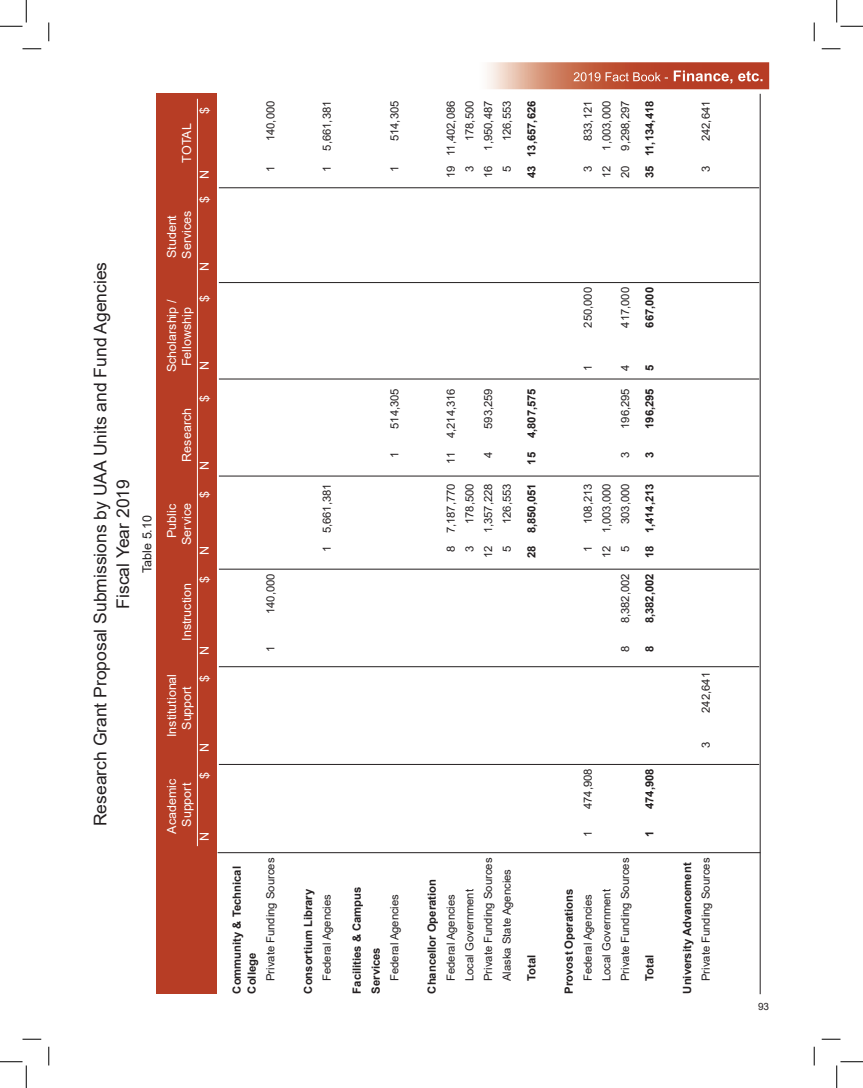
<style>
.page{position:relative;width:863px;height:1088px;background:#fff}
.page>*{position:absolute;margin:0;border:0;box-sizing:border-box;transform-origin:0 0}
.t1{font:17.5px/22.5px "Arial";color:#231f20;text-align:center}
.t2{font:12.5px "Arial";color:#fff}
.t3{font:12.5px "Arial";color:#231f20}
.t4{font:11.25px "Arial";color:#231f20}
.t5{font:700 11.25px/15px "Arial";color:#231f20}
.t6{font:10px "Arial";color:#231f20}
</style>
<div class="page">
<img style="left:487px;top:62px;width:282px;height:27px">
<img style="left:573px;top:72px;width:95px;height:9px">
<img style="left:668px;top:70px;width:95px;height:14px">
<hr style="left:759px;top:94px;width:1px;height:900px;background:#231f20">
<div style="left:157px;top:94px;width:60px;height:900px;background:#b73d25"></div>
<hr style="left:197px;top:99px;width:1px;height:747px;background:#fff">
<hr style="left:219px;top:282px;width:540px;height:1px;background:#231f20">
<hr style="left:219px;top:187px;width:540px;height:1px;background:#231f20">
<hr style="left:219px;top:764px;width:540px;height:1px;background:#231f20">
<hr style="left:219px;top:666px;width:540px;height:1px;background:#231f20">
<hr style="left:219px;top:569px;width:540px;height:1px;background:#231f20">
<hr style="left:219px;top:476px;width:540px;height:1px;background:#231f20">
<hr style="left:219px;top:379px;width:540px;height:1px;background:#231f20">
<hr style="left:217px;top:852px;width:543px;height:1px;background:#231f20">
<svg style="left:22px;top:48px;width:19px;height:2px"></svg>
<svg style="left:821px;top:48px;width:19px;height:2px"></svg>
<svg style="left:22px;top:1038px;width:19px;height:2px"></svg>
<svg style="left:821px;top:1038px;width:19px;height:2px"></svg>
<svg style="left:48px;top:22px;width:2px;height:19px"></svg>
<svg style="left:48px;top:1046px;width:2px;height:19px"></svg>
<svg style="left:813px;top:22px;width:2px;height:19px"></svg>
<svg style="left:813px;top:1046px;width:2px;height:19px"></svg>
<svg style="left:0;top:0;width:27px;height:27px"></svg>
<svg style="left:0;top:1061px;width:27px;height:27px"></svg>
<svg style="left:836px;top:0;width:26px;height:27px"></svg>
<svg style="left:836px;top:1061px;width:26px;height:27px"></svg>
<h1 class="t1" style="left:89px;top:826px;width:566px;rotate:-90deg">Research Grant Proposal Submissions by UAA Units and Fund Agencies<br>Fiscal Year 2019</h1>
<p class="t3" style="left:138px;top:573px;width:59px;rotate:-90deg">Table 5.10</p>
<p class="t2" style="left:196px;top:114px;width:8px;rotate:-90deg">$</p>
<p class="t2" style="left:178px;top:163px;width:41px;rotate:-90deg">TOTAL</p>
<p class="t2" style="left:196px;top:179px;width:11px;rotate:-90deg">N</p>
<p class="t2" style="left:196px;top:203px;width:8px;rotate:-90deg">$</p>
<p class="t2" style="left:178px;top:258px;width:49px;rotate:-90deg">Services</p>
<p class="t2" style="left:163px;top:258px;width:45px;rotate:-90deg">Student</p>
<p class="t2" style="left:196px;top:271px;width:11px;rotate:-90deg">N</p>
<p class="t2" style="left:196px;top:302px;width:8px;rotate:-90deg">$</p>
<p class="t2" style="left:163px;top:372px;width:74px;rotate:-90deg">Scholarship /</p>
<p class="t2" style="left:178px;top:366px;width:61px;rotate:-90deg">Fellowship</p>
<p class="t2" style="left:196px;top:370px;width:11px;rotate:-90deg">N</p>
<p class="t2" style="left:196px;top:401px;width:8px;rotate:-90deg">$</p>
<p class="t2" style="left:178px;top:461px;width:55px;rotate:-90deg">Research</p>
<p class="t2" style="left:196px;top:470px;width:11px;rotate:-90deg">N</p>
<p class="t2" style="left:196px;top:497px;width:8px;rotate:-90deg">$</p>
<p class="t2" style="left:178px;top:545px;width:43px;rotate:-90deg">Service</p>
<p class="t2" style="left:163px;top:538px;width:36px;rotate:-90deg">Public</p>
<p class="t2" style="left:196px;top:555px;width:11px;rotate:-90deg">N</p>
<p class="t2" style="left:196px;top:583px;width:8px;rotate:-90deg">$</p>
<p class="t2" style="left:178px;top:641px;width:59px;rotate:-90deg">Instruction</p>
<p class="t2" style="left:196px;top:654px;width:11px;rotate:-90deg">N</p>
<p class="t2" style="left:163px;top:737px;width:65px;rotate:-90deg">Institutional</p>
<p class="t2" style="left:196px;top:682px;width:8px;rotate:-90deg">$</p>
<p class="t2" style="left:178px;top:730px;width:45px;rotate:-90deg">Support</p>
<p class="t2" style="left:196px;top:751px;width:11px;rotate:-90deg">N</p>
<p class="t2" style="left:196px;top:779px;width:8px;rotate:-90deg">$</p>
<p class="t2" style="left:163px;top:833px;width:56px;rotate:-90deg">Academic</p>
<p class="t2" style="left:178px;top:826px;width:45px;rotate:-90deg">Support</p>
<p class="t2" style="left:196px;top:841px;width:11px;rotate:-90deg">N</p>
<p class="t4" style="left:263px;top:141px;width:42px;rotate:-90deg">140,000</p>
<p class="t4" style="left:263px;top:172px;width:8px;rotate:-90deg">1</p>
<p class="t4" style="left:263px;top:614px;width:42px;rotate:-90deg">140,000</p>
<p class="t4" style="left:263px;top:652px;width:8px;rotate:-90deg">1</p>
<p class="t5" style="left:229px;top:993px;width:129px;rotate:-90deg">Community &amp; Technical<br>College</p>
<p class="t4" style="left:263px;top:981px;width:125px;rotate:-90deg">Private Funding Sources</p>
<p class="t4" style="left:319px;top:151px;width:52px;rotate:-90deg">5,661,381</p>
<p class="t4" style="left:319px;top:172px;width:8px;rotate:-90deg">1</p>
<p class="t4" style="left:386px;top:141px;width:42px;rotate:-90deg">514,305</p>
<p class="t4" style="left:386px;top:172px;width:8px;rotate:-90deg">1</p>
<p class="t4" style="left:319px;top:552px;width:70px;rotate:-90deg">1 5,661,381</p>
<p class="t4" style="left:386px;top:429px;width:42px;rotate:-90deg">514,305</p>
<p class="t4" style="left:386px;top:458px;width:8px;rotate:-90deg">1</p>
<p class="t5" style="left:301px;top:993px;width:106px;rotate:-90deg">Consortium Library</p>
<p class="t4" style="left:319px;top:981px;width:88px;rotate:-90deg">Federal Agencies</p>
<p class="t5" style="left:347px;top:993px;width:108px;line-height:18.8px;rotate:-90deg">Facilities &amp; Campus<br>Services</p>
<p class="t4" style="left:386px;top:981px;width:88px;rotate:-90deg">Federal Agencies</p>
<p class="t4" style="left:443px;top:178px;width:79px;rotate:-90deg">19 11,402,086</p>
<p class="t4" style="left:461px;top:141px;width:42px;rotate:-90deg">178,500</p>
<p class="t4" style="left:461px;top:172px;width:8px;rotate:-90deg">3</p>
<p class="t4" style="left:480px;top:151px;width:52px;rotate:-90deg">1,950,487</p>
<p class="t4" style="left:480px;top:178px;width:14px;rotate:-90deg">16</p>
<p class="t4" style="left:499px;top:141px;width:42px;rotate:-90deg">126,553</p>
<p class="t4" style="left:499px;top:172px;width:8px;rotate:-90deg">5</p>
<p class="t5" style="left:524px;top:178px;width:79px;rotate:-90deg">43 13,657,626</p>
<p class="t4" style="left:443px;top:464px;width:77px;rotate:-90deg">11 4,214,316</p>
<p class="t4" style="left:443px;top:552px;width:70px;rotate:-90deg">8 7,187,770</p>
<p class="t4" style="left:461px;top:524px;width:42px;rotate:-90deg">178,500</p>
<p class="t4" style="left:461px;top:552px;width:8px;rotate:-90deg">3</p>
<p class="t4" style="left:480px;top:429px;width:42px;rotate:-90deg">593,259</p>
<p class="t4" style="left:480px;top:458px;width:8px;rotate:-90deg">4</p>
<p class="t4" style="left:480px;top:558px;width:77px;rotate:-90deg">12 1,357,228</p>
<p class="t4" style="left:499px;top:524px;width:42px;rotate:-90deg">126,553</p>
<p class="t4" style="left:499px;top:552px;width:8px;rotate:-90deg">5</p>
<p class="t5" style="left:524px;top:464px;width:78px;rotate:-90deg">15 4,807,575</p>
<p class="t5" style="left:524px;top:558px;width:77px;rotate:-90deg">28 8,850,051</p>
<p class="t5" style="left:424px;top:993px;width:116px;rotate:-90deg">Chancellor Operation</p>
<p class="t4" style="left:443px;top:981px;width:88px;rotate:-90deg">Federal Agencies</p>
<p class="t4" style="left:461px;top:981px;width:93px;rotate:-90deg">Local Government</p>
<p class="t4" style="left:480px;top:981px;width:125px;rotate:-90deg">Private Funding Sources</p>
<p class="t4" style="left:499px;top:981px;width:113px;rotate:-90deg">Alaska State Agencies</p>
<p class="t5" style="left:524px;top:981px;width:28px;rotate:-90deg">Total</p>
<p class="t4" style="left:580px;top:141px;width:42px;rotate:-90deg">833,121</p>
<p class="t4" style="left:580px;top:172px;width:8px;rotate:-90deg">3</p>
<p class="t4" style="left:598px;top:151px;width:52px;rotate:-90deg">1,003,000</p>
<p class="t4" style="left:598px;top:178px;width:14px;rotate:-90deg">12</p>
<p class="t4" style="left:617px;top:151px;width:52px;rotate:-90deg">9,298,297</p>
<p class="t4" style="left:617px;top:178px;width:14px;rotate:-90deg">20</p>
<p class="t5" style="left:642px;top:178px;width:79px;rotate:-90deg">35 11,134,418</p>
<p class="t4" style="left:580px;top:328px;width:42px;rotate:-90deg">250,000</p>
<p class="t4" style="left:617px;top:328px;width:42px;rotate:-90deg">417,000</p>
<p class="t5" style="left:642px;top:328px;width:42px;rotate:-90deg">667,000</p>
<p class="t4" style="left:580px;top:371px;width:8px;rotate:-90deg">1</p>
<p class="t4" style="left:617px;top:371px;width:8px;rotate:-90deg">4</p>
<p class="t5" style="left:642px;top:371px;width:8px;rotate:-90deg">5</p>
<p class="t4" style="left:617px;top:429px;width:42px;rotate:-90deg">196,295</p>
<p class="t5" style="left:642px;top:429px;width:42px;rotate:-90deg">196,295</p>
<p class="t4" style="left:617px;top:458px;width:8px;rotate:-90deg">3</p>
<p class="t5" style="left:642px;top:458px;width:8px;rotate:-90deg">3</p>
<p class="t4" style="left:580px;top:524px;width:42px;rotate:-90deg">108,213</p>
<p class="t4" style="left:580px;top:552px;width:8px;rotate:-90deg">1</p>
<p class="t4" style="left:598px;top:558px;width:77px;rotate:-90deg">12 1,003,000</p>
<p class="t4" style="left:617px;top:524px;width:42px;rotate:-90deg">303,000</p>
<p class="t4" style="left:617px;top:552px;width:8px;rotate:-90deg">5</p>
<p class="t5" style="left:642px;top:558px;width:77px;rotate:-90deg">18 1,414,213</p>
<p class="t4" style="left:617px;top:623px;width:52px;rotate:-90deg">8,382,002</p>
<p class="t5" style="left:642px;top:623px;width:52px;rotate:-90deg">8,382,002</p>
<p class="t4" style="left:617px;top:652px;width:8px;rotate:-90deg">8</p>
<p class="t5" style="left:642px;top:652px;width:8px;rotate:-90deg">8</p>
<p class="t4" style="left:580px;top:809px;width:42px;rotate:-90deg">474,908</p>
<p class="t4" style="left:580px;top:837px;width:8px;rotate:-90deg">1</p>
<p class="t5" style="left:561px;top:993px;width:106px;rotate:-90deg">Provost Operations</p>
<p class="t4" style="left:580px;top:981px;width:88px;rotate:-90deg">Federal Agencies</p>
<p class="t4" style="left:598px;top:981px;width:93px;rotate:-90deg">Local Government</p>
<p class="t4" style="left:617px;top:981px;width:125px;rotate:-90deg">Private Funding Sources</p>
<p class="t5" style="left:642px;top:809px;width:42px;rotate:-90deg">474,908</p>
<p class="t5" style="left:642px;top:837px;width:8px;rotate:-90deg">1</p>
<p class="t5" style="left:642px;top:981px;width:28px;rotate:-90deg">Total</p>
<p class="t4" style="left:698px;top:141px;width:42px;rotate:-90deg">242,641</p>
<p class="t4" style="left:698px;top:172px;width:8px;rotate:-90deg">3</p>
<p class="t4" style="left:698px;top:713px;width:42px;rotate:-90deg">242,641</p>
<p class="t4" style="left:698px;top:748px;width:8px;rotate:-90deg">3</p>
<p class="t5" style="left:679px;top:993px;width:132px;rotate:-90deg">University Advancement</p>
<p class="t4" style="left:698px;top:981px;width:125px;rotate:-90deg">Private Funding Sources</p>
<p class="t6" style="left:758px;top:1000px;width:13px">93</p>
</div>
